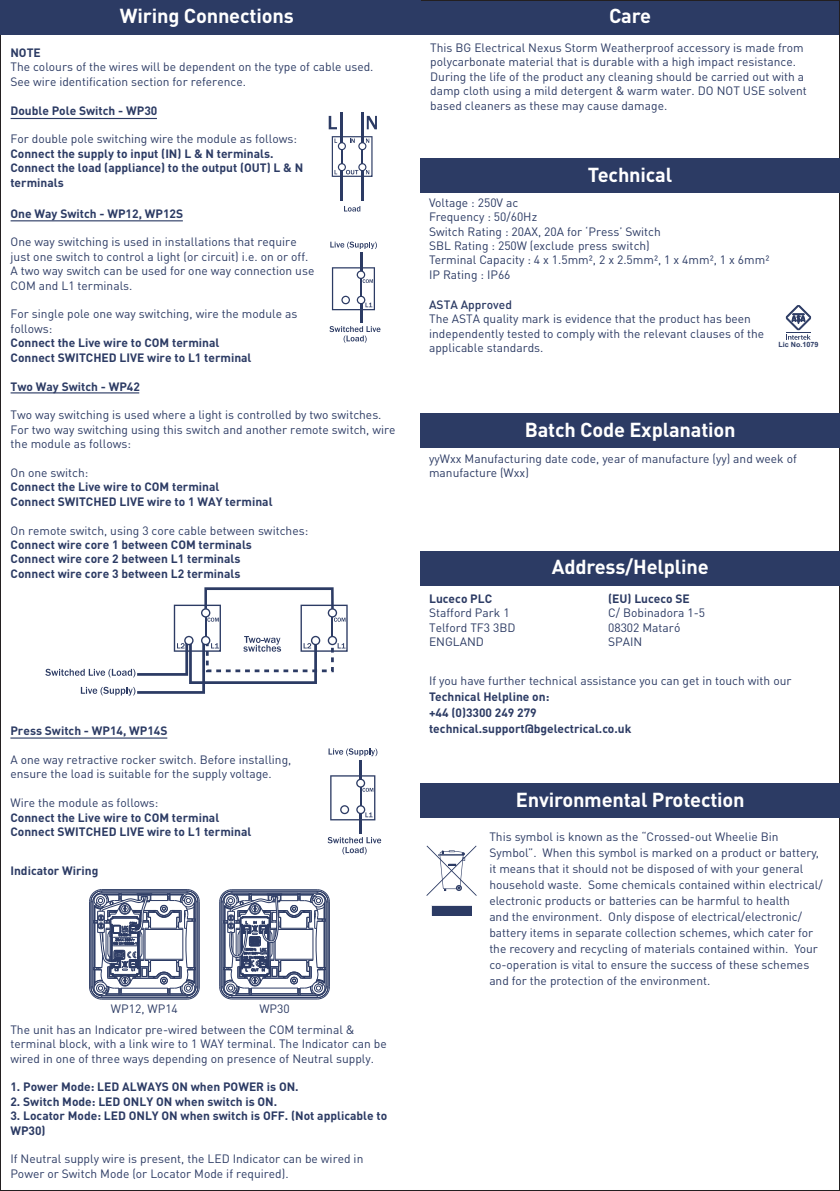
<style>
.page{position:relative;width:840px;height:1191px;background:#fff}
.page>*{position:absolute;margin:0;border:0;box-sizing:border-box;transform-origin:0 0}
.t1{font:700 20px "DIN Pro";letter-spacing:-.01em;color:#fff}
.t2{font:12px/14.4px "DIN Pro";color:#2c3b64}
.t3{font:700 12px/14.4px "DIN Pro";color:#2c3b64}
.t4{font:500 12px "DIN Pro";color:#2c3b64}
.t5{font:700 7.2px "Arial";color:#2c3b64}
</style>
<div class="page">
<div style="left:420px;top:0;width:419px;height:34px;background:#2c3b64"></div>
<div style="left:0;top:0;width:420px;height:34px;background:#2c3b64"></div>
<svg style="left:45px;top:587px;width:302px;height:108px"></svg>
<div style="left:420px;top:413px;width:419px;height:34px;background:#2c3b64"></div>
<svg style="left:785px;top:305px;width:26px;height:35px"></svg>
<div style="left:420px;top:551px;width:419px;height:34px;background:#2c3b64"></div>
<div style="left:420px;top:783px;width:419px;height:34px;background:#2c3b64"></div>
<svg style="left:431px;top:905px;width:40px;height:10px"></svg>
<svg style="left:426px;top:845px;width:50px;height:51px"></svg>
<div style="left:420px;top:158px;width:419px;height:34px;background:#2c3b64"></div>
<hr style="left:361px;top:112px;width:2px;height:31px;background:#2c3b64">
<hr style="left:340px;top:112px;width:3px;height:31px;background:#2c3b64">
<hr style="left:361px;top:171px;width:2px;height:30px;background:#2c3b64">
<hr style="left:340px;top:171px;width:3px;height:30px;background:#2c3b64">
<svg style="left:328px;top:116px;width:9px;height:13px"></svg>
<svg style="left:366px;top:116px;width:11px;height:13px"></svg>
<svg style="left:344px;top:206px;width:16px;height:6px"></svg>
<svg style="left:331px;top:136px;width:41px;height:41px"></svg>
<hr style="left:11px;top:118px;width:146px;height:1px;background:#2c3b64">
<hr style="left:359px;top:253px;width:3px;height:18px;background:#2c3b64">
<hr style="left:359px;top:304px;width:3px;height:19px;background:#2c3b64">
<svg style="left:330px;top:242px;width:47px;height:7px"></svg>
<svg style="left:329px;top:326px;width:51px;height:17px"></svg>
<svg style="left:332px;top:267px;width:43px;height:43px"></svg>
<hr style="left:11px;top:220px;width:172px;height:1px;background:#2c3b64">
<hr style="left:11px;top:392px;width:128px;height:1px;background:#2c3b64">
<hr style="left:359px;top:760px;width:3px;height:19px;background:#2c3b64">
<hr style="left:359px;top:813px;width:3px;height:20px;background:#2c3b64">
<svg style="left:328px;top:748px;width:49px;height:8px"></svg>
<svg style="left:327px;top:837px;width:54px;height:17px"></svg>
<svg style="left:330px;top:775px;width:45px;height:45px"></svg>
<hr style="left:10px;top:737px;width:157px;height:1px;background:#2c3b64">
<hr style="left:329px;top:902px;width:1px;height:84px;background:#2c3b64">
<hr style="left:199px;top:901px;width:1px;height:86px;background:#2c3b64">
<svg style="left:89px;top:889px;width:110px;height:110px"></svg>
<svg style="left:219px;top:889px;width:110px;height:110px"></svg>
<h1 class="t1" style="left:120px;top:3px;width:175px">Wiring Connections</h1>
<h1 class="t1" style="left:608px;top:3px;width:44px">Care</h1>
<p class="t3" style="left:10px;top:45px;width:32px">NOTE</p>
<p class="t2" style="left:10px;top:59px;width:364px">The colours of the wires will be dependent on the type of cable used.<br>See wire identification section for reference.</p>
<p class="t3" style="left:10px;top:102px;width:148px">Double Pole Switch - WP30</p>
<p class="t2" style="left:10px;top:131px;width:288px">For double pole switching wire the module as follows:</p>
<p class="t3" style="left:10px;top:146px;width:294px">Connect the supply to input (IN) L &amp; N terminals.<br>Connect the load (appliance) to the output (OUT) L &amp; N terminals</p>
<p class="t3" style="left:11px;top:206px;width:174px">One Way Switch - WP12, WP12S</p>
<p class="t2" style="left:11px;top:234px;width:305px">One way switching is used in installations that require just one switch to control a light (or circuit) i.e. on or off.<br>A two way switch can be used for one way connection use COM and L1 terminals.</p>
<p class="t2" style="left:11px;top:306px;width:288px">For single pole one way switching, wire the module as follows:</p>
<p class="t3" style="left:11px;top:335px;width:242px">Connect the Live wire to COM terminal<br>Connect SWITCHED LIVE wire to L1 terminal</p>
<p class="t3" style="left:11px;top:378px;width:131px">Two Way Switch - WP42</p>
<p class="t2" style="left:11px;top:407px;width:386px">Two way switching is used where a light is controlled by two switches.<br>For two way switching using this switch and another remote switch, wire the module as follows:</p>
<p class="t2" style="left:11px;top:465px;width:79px">On one switch:</p>
<p class="t3" style="left:11px;top:479px;width:263px">Connect the Live wire to COM terminal<br>Connect SWITCHED LIVE wire to 1 WAY terminal</p>
<p class="t2" style="left:11px;top:522px;width:299px">On remote switch, using 3 core cable between switches:</p>
<p class="t3" style="left:11px;top:537px;width:243px">Connect wire core 1 between COM terminals<br>Connect wire core 2 between L1 terminals<br>Connect wire core 3 between L2 terminals</p>
<p class="t3" style="left:10px;top:723px;width:159px">Press Switch - WP14, WP14S</p>
<p class="t2" style="left:10px;top:752px;width:282px">A one way retractive rocker switch. Before installing, ensure the load is suitable for the supply voltage.</p>
<p class="t2" style="left:10px;top:795px;width:149px">Wire the module as follows:</p>
<p class="t3" style="left:10px;top:809px;width:242px">Connect the Live wire to COM terminal<br>Connect SWITCHED LIVE wire to L1 terminal</p>
<p class="t3" style="left:10px;top:863px;width:89px">Indicator Wiring</p>
<p class="t2" style="left:111px;top:1000px;width:68px">WP12, WP14</p>
<p class="t2" style="left:259px;top:1000px;width:32px">WP30</p>
<p class="t2" style="left:10px;top:1021px;width:378px">The unit has an Indicator pre-wired between the COM terminal &amp; terminal block, with a link wire to 1 WAY terminal. The Indicator can be wired in one of three ways depending on presence of Neutral supply.</p>
<p class="t3" style="left:10px;top:1079px;width:289px">1. Power Mode: LED ALWAYS ON when POWER is ON.</p>
<p class="t3" style="left:10px;top:1093px;width:268px">2. Switch Mode: LED ONLY ON when switch is ON.</p>
<p class="t3" style="left:10px;top:1108px;width:378px">3. Locator Mode: LED ONLY ON when switch is OFF. (Not applicable to<br>WP30)</p>
<p class="t2" style="left:10px;top:1151px;width:354px">If Neutral supply wire is present, the LED Indicator can be wired in<br>Power or Switch Mode (or Locator Mode if required).</p>
<p class="t2" style="left:430px;top:40px;width:378px">This BG Electrical Nexus Storm Weatherproof accessory is made from polycarbonate material that is durable with a high impact resistance.<br>During the life of the product any cleaning should be carried out with a damp cloth using a mild detergent &amp; warm water. DO NOT USE solvent based cleaners as these may cause damage.</p>
<h1 class="t1" style="left:587px;top:161px;width:86px">Technical</h1>
<p class="t2" style="left:429px;top:195px;width:341px">Voltage : 250V ac<br>Frequency : 50/60Hz<br>Switch Rating : 20AX, 20A for ‘Press’ Switch<br>SBL Rating : 250W (exclude press switch)<br>Terminal Capacity : 4 x 1.5mm², 2 x 2.5mm², 1 x 4mm², 1 x 6mm²<br>IP Rating : IP66</p>
<p class="t4" style="left:429px;top:296px;width:84px">ASTA Approved</p>
<p class="t2" style="left:429px;top:311px;width:336px">The ASTA quality mark is evidence that the product has been independently tested to comply with the relevant clauses of the applicable standards.</p>
<p class="t5" style="left:778px;top:340px;width:42px">Lic No.1079</p>
<h1 class="t1" style="left:524px;top:416px;width:212px">Batch Code Explanation</h1>
<p class="t2" style="left:429px;top:451px;width:369px">yyWxx Manufacturing date code, year of manufacture (yy) and week of manufacture (Wxx)</p>
<p class="t3" style="left:429px;top:591px;width:65px">Luceco PLC</p>
<p class="t2" style="left:429px;top:605px;width:88px">Stafford Park 1<br>Telford TF3 3BD<br>ENGLAND</p>
<h1 class="t1" style="left:551px;top:553px;width:158px">Address/Helpline</h1>
<p class="t3" style="left:607px;top:591px;width:83px">(EU) Luceco SE</p>
<p class="t2" style="left:607px;top:605px;width:98px">C/ Bobinadora 1-5<br>08302 Mataró<br>SPAIN</p>
<p class="t2" style="left:429px;top:672px;width:364px">If you have further technical assistance you can get in touch with our</p>
<p class="t3" style="left:429px;top:688px;width:204px;line-height:16px">Technical Helpline on:<br>+44 (0)3300 249 279 technical.support@bgelectrical.co.uk</p>
<h1 class="t1" style="left:515px;top:785px;width:230px">Environmental Protection</h1>
<p class="t2" style="left:489px;top:828px;width:334px;line-height:16px">This symbol is known as the “Crossed-out Wheelie Bin Symbol”. When this symbol is marked on a product or battery, it means that it should not be disposed of with your general household waste. Some chemicals contained within electrical/ electronic products or batteries can be harmful to health<br>and the environment. Only dispose of electrical/electronic/ battery items in separate collection schemes, which cater for the recovery and recycling of materials contained within. Your co-operation is vital to ensure the success of these schemes and for the protection of the environment.</p>
</div>
